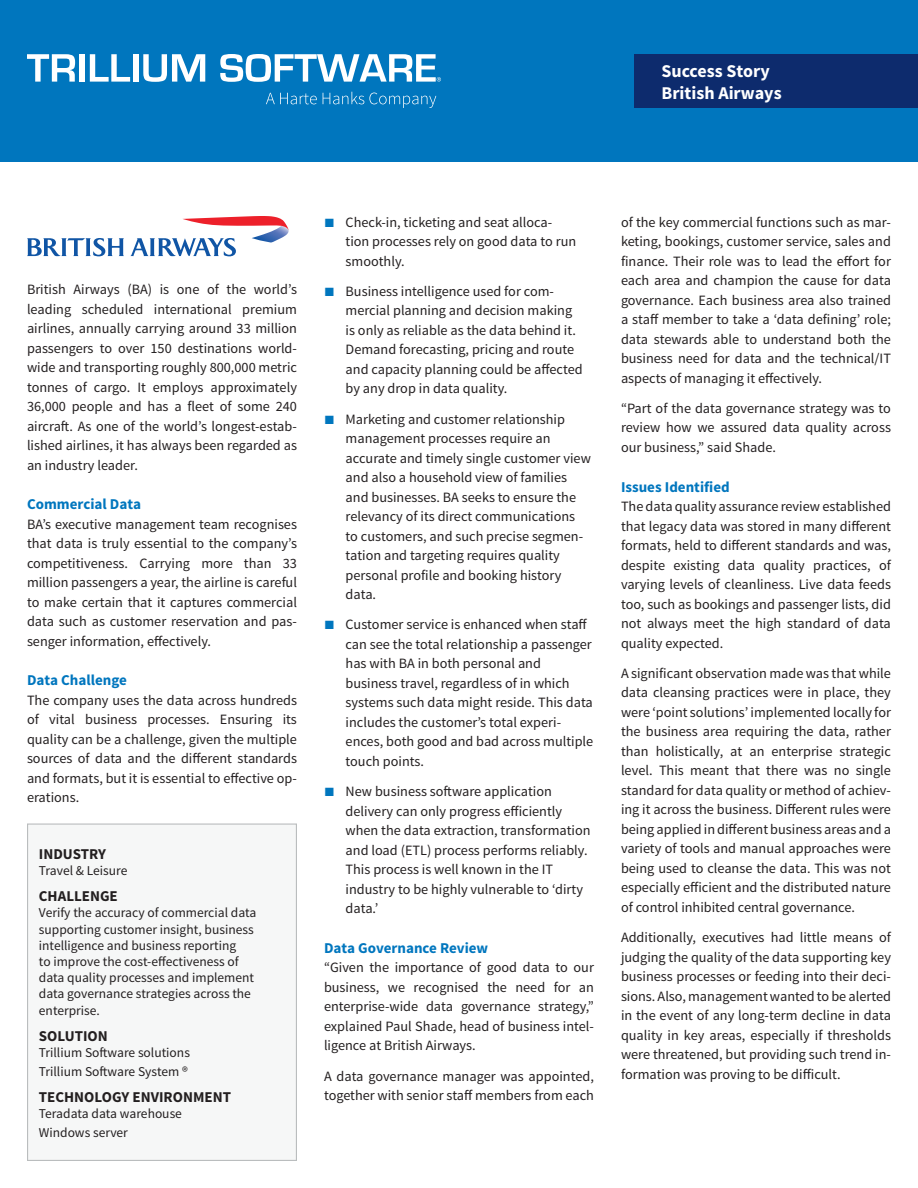
<style>
.page{position:relative;width:918px;height:1188px;background:#fff}
.page>*{position:absolute;margin:0;border:0;box-sizing:border-box;transform-origin:0 0}
.t1{font:700 18px/21.6px "Source Sans Pro";color:#fff}
.t2{font:700 15px "Source Sans Pro";color:#0076be}
.t3{font:700 15px "Source Sans Pro";color:#231f20}
.t4{font:14.25px/19.5px "Source Sans Pro";color:#231f20;text-align:justify}
.t5{font:13.5px/16.2px "Source Sans Pro";color:#231f20}
.s1{font-family:"Lucida Sans Unicode";color:#0076be}
</style>
<div class="page">
<div style="left:28px;top:824px;width:268px;height:336px;background:#f6f7f7"></div>
<div style="left:27px;top:824px;width:270px;height:337px;border:1px solid #babdbe"></div>
<div style="left:0;top:0;width:918px;height:162px;background:#0076be"></div>
<div style="left:634px;top:54px;width:284px;height:54px;background:#0d2b6d"></div>
<svg style="left:27px;top:54px;width:48px;height:28px"></svg>
<div style="left:79px;top:54px;width:6px;height:28px;background:#fff"></div>
<svg style="left:90px;top:54px;width:40px;height:28px"></svg>
<div style="left:133px;top:54px;width:5px;height:28px;background:#fff"></div>
<svg style="left:143px;top:54px;width:62px;height:28px"></svg>
<svg style="left:220px;top:54px;width:221px;height:28px"></svg>
<svg style="left:266px;top:93px;width:51px;height:11px"></svg>
<svg style="left:323px;top:92px;width:113px;height:16px"></svg>
<svg style="left:27px;top:238px;width:97px;height:18px"></svg>
<svg style="left:130px;top:216px;width:159px;height:40px"></svg>
<p class="t1" style="left:662px;top:61px;width:122px">Success Story<br>British Airways</p>
<p class="t4" style="left:27px;top:280px;width:272px">British Airways (BA) is one of the world’s leading scheduled international premium airlines, annually carrying around 33 million passengers to over 150 destinations world&shy;wide and transporting roughly 800,000 metric tonnes of cargo. It employs approximately 36,000 people and has a fleet of some 240 aircraft. As one of the world’s longest-estab&shy;lished airlines, it has always been regarded as an industry leader.</p>
<p class="t2" style="left:27px;top:495px;width:116px">Commercial Data</p>
<p class="t4" style="left:27px;top:515px;width:272px">BA’s executive management team recognises that data is truly essential to the company’s competitiveness. Carrying more than 33 million passengers a year, the airline is careful to make certain that it captures commercial data such as customer reservation and pas&shy;senger information, effectively.</p>
<p class="t2" style="left:27px;top:671px;width:101px">Data Challenge</p>
<p class="t4" style="left:27px;top:691px;width:272px">The company uses the data across hundreds of vital business processes. Ensuring its quality can be a challenge, given the multiple sources of data and the different standards and formats, but it is essential to effective op&shy;erations.</p>
<p class="t3" style="left:39px;top:844px;width:69px">INDUSTRY</p>
<p class="t5" style="left:39px;top:863px;width:90px">Travel &amp; Leisure</p>
<p class="t3" style="left:39px;top:887px;width:80px">Challenge</p>
<p class="t5" style="left:39px;top:905px;width:219px">Verify the accuracy of commercial data supporting customer insight, business intelligence and business reporting<br>to improve the cost-effectiveness of data quality processes and implement data governance strategies across the enterprise.</p>
<p class="t3" style="left:39px;top:1026px;width:70px">SOLUTION</p>
<p class="t5" style="left:39px;top:1043px;width:153px;line-height:18.9px">Trillium Software solutions<br>Trillium Software System ®</p>
<p class="t3" style="left:39px;top:1087px;width:194px">TECHNOLOGY ENVIRONMENT</p>
<p class="t5" style="left:39px;top:1104px;width:145px;line-height:18.9px">Teradata data warehouse<br>Windows server</p>
<p class="t4" style="left:346px;top:212px;width:232px;text-align:left;text-indent:-22px"><span class="s1">∎</span> Check-in, ticketing and seat alloca&shy;tion processes rely on good data to run smoothly.</p>
<p class="t4" style="left:346px;top:282px;width:239px;text-align:left;text-indent:-22px"><span class="s1">∎</span> Business intelligence used for com&shy;mercial planning and decision making is only as reliable as the data behind it.<br>Demand forecasting, pricing and route and capacity planning could be affected by any drop in data quality.</p>
<p class="t4" style="left:346px;top:409px;width:247px;text-align:left;text-indent:-22px"><span class="s1">∎</span> Marketing and customer relationship management processes require an accurate and timely single customer view and also a household view of families and businesses. BA seeks to ensure the relevancy of its direct communications to customers, and such precise segmen&shy;tation and targeting requires quality personal profile and booking history data.</p>
<p class="t4" style="left:346px;top:615px;width:249px;text-align:left;text-indent:-22px"><span class="s1">∎</span> Customer service is enhanced when staff can see the total relationship a passenger has with BA in both personal and business travel, regardless of in which systems such data might reside. This data includes the customer’s total experi&shy;ences, both good and bad across multiple touch points.</p>
<p class="t4" style="left:346px;top:782px;width:247px;text-align:left;text-indent:-22px"><span class="s1">∎</span> New business software application delivery can only progress efficiently when the data extraction, transformation and load (ETL) process performs reliably.<br>This process is well known in the IT industry to be highly vulnerable to ‘dirty data.’</p>
<p class="t2" style="left:324px;top:938px;width:166px">Data Governance Review</p>
<p class="t4" style="left:324px;top:958px;width:272px">“Given the importance of good data to our business, we recognised the need for an enterprise-wide data governance strategy,” explained Paul Shade, head of business intel&shy;ligence at British Airways.</p>
<p class="t4" style="left:324px;top:1067px;width:272px">A data governance manager was appointed, together with senior staff members from each</p>
<p class="t4" style="left:621px;top:212px;width:272px">of the key commercial functions such as mar&shy;keting, bookings, customer service, sales and finance. Their role was to lead the effort for each area and champion the cause for data governance. Each business area also trained a staff member to take a ‘data defining’ role; data stewards able to understand both the business need for data and the technical/IT aspects of managing it effectively.</p>
<p class="t4" style="left:621px;top:399px;width:271px">“Part of the data governance strategy was to review how we assured data quality across our business,” said Shade.</p>
<p class="t2" style="left:621px;top:477px;width:110px">Issues Identified</p>
<p class="t4" style="left:621px;top:497px;width:272px">The data quality assurance review established that legacy data was stored in many different formats, held to different standards and was, despite existing data quality practices, of varying levels of cleanliness. Live data feeds too, such as bookings and passenger lists, did not always meet the high standard of data quality expected.</p>
<p class="t4" style="left:621px;top:664px;width:272px">A significant observation made was that while data cleansing practices were in place, they were ‘point solutions’ implemented locally for the business area requiring the data, rather than holistically, at an enterprise strategic level. This meant that there was no single standard for data quality or method of achiev&shy;ing it across the business. Different rules were being applied in different business areas and a variety of tools and manual approaches were being used to cleanse the data. This was not especially efficient and the distributed nature of control inhibited central governance.</p>
<p class="t4" style="left:621px;top:928px;width:272px">Additionally, executives had little means of judging the quality of the data supporting key business processes or feeding into their deci&shy;sions. Also, management wanted to be alerted in the event of any long-term decline in data quality in key areas, especially if thresholds were threatened, but providing such trend in&shy;formation was proving to be difficult.</p>
</div>
